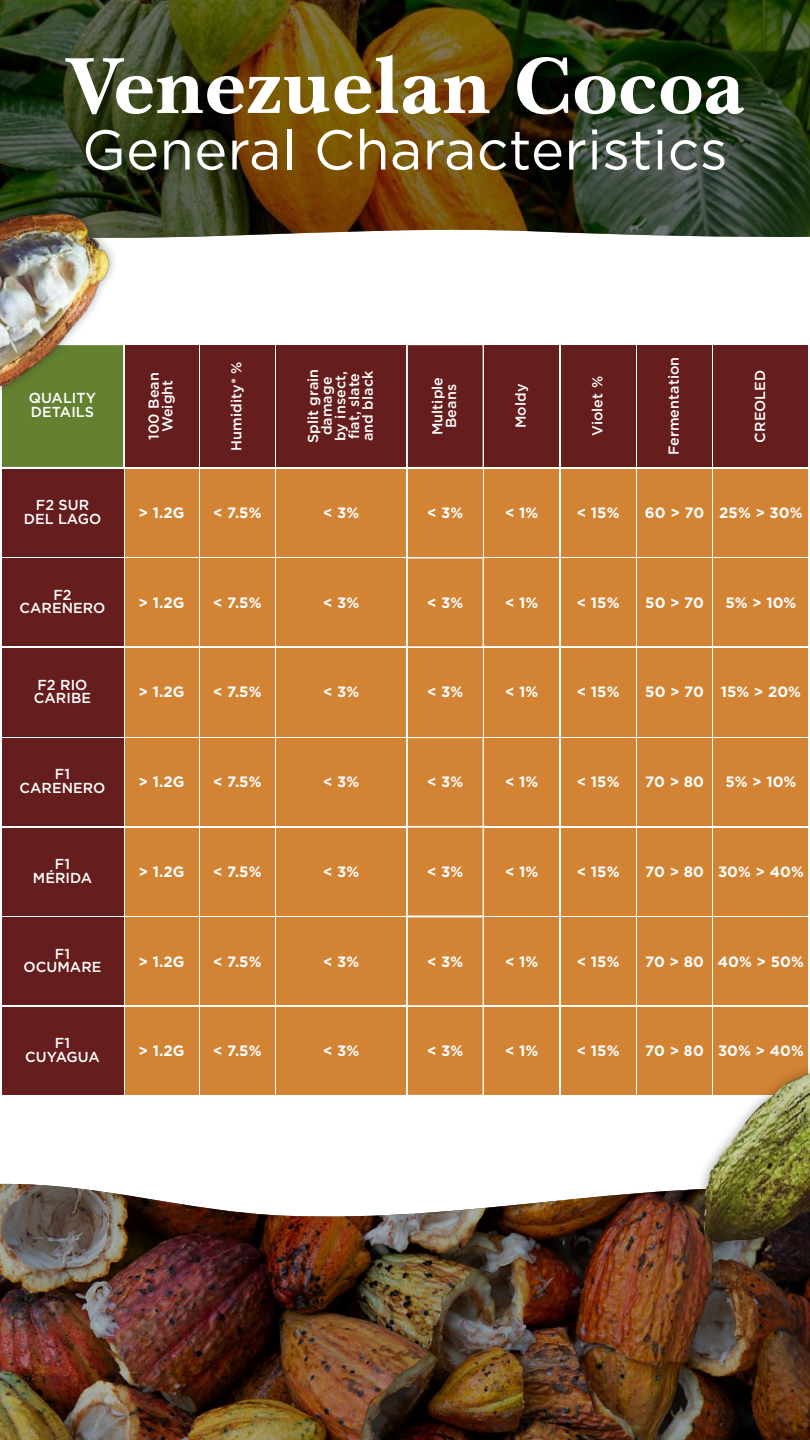
<style>
.page{position:relative;width:810px;height:1440px;background:#fff}
.page>*{position:absolute;margin:0;border:0;box-sizing:border-box;transform-origin:0 0}
.t1{font:700 81.75px "Baskerville BT";letter-spacing:.005em;color:#fff}
.t2{font:55.88px "Gotham";letter-spacing:.005em;color:#fff}
.t3{font:700 15px "Gotham";letter-spacing:.005em;color:#fff}
.t4{font:500 14.48px/13.6px "Gotham";letter-spacing:.005em;color:#fff;text-align:center}
</style>
<div class="page">
<div style="left:637px;top:469px;width:75px;height:88px;background:#d28333"></div>
<div style="left:714px;top:469px;width:94px;height:88px;background:#d28333"></div>
<div style="left:125px;top:469px;width:73px;height:88px;background:#d28333"></div>
<div style="left:200px;top:469px;width:75px;height:88px;background:#d28333"></div>
<div style="left:277px;top:469px;width:129px;height:88px;background:#d28333"></div>
<div style="left:484px;top:469px;width:75px;height:88px;background:#d28333"></div>
<div style="left:561px;top:469px;width:75px;height:88px;background:#d28333"></div>
<div style="left:408px;top:469px;width:75px;height:88px;background:#d28333"></div>
<div style="left:125px;top:558px;width:73px;height:88px;background:#d28333"></div>
<div style="left:200px;top:558px;width:75px;height:88px;background:#d28333"></div>
<div style="left:277px;top:558px;width:129px;height:88px;background:#d28333"></div>
<div style="left:484px;top:558px;width:75px;height:88px;background:#d28333"></div>
<div style="left:408px;top:558px;width:75px;height:88px;background:#d28333"></div>
<div style="left:561px;top:558px;width:75px;height:88px;background:#d28333"></div>
<div style="left:637px;top:558px;width:75px;height:88px;background:#d28333"></div>
<div style="left:714px;top:558px;width:94px;height:88px;background:#d28333"></div>
<div style="left:125px;top:648px;width:73px;height:88px;background:#d28333"></div>
<div style="left:200px;top:648px;width:75px;height:88px;background:#d28333"></div>
<div style="left:484px;top:648px;width:75px;height:88px;background:#d28333"></div>
<div style="left:561px;top:648px;width:75px;height:88px;background:#d28333"></div>
<div style="left:714px;top:648px;width:94px;height:88px;background:#d28333"></div>
<div style="left:637px;top:648px;width:75px;height:88px;background:#d28333"></div>
<div style="left:277px;top:648px;width:129px;height:88px;background:#d28333"></div>
<div style="left:408px;top:648px;width:75px;height:88px;background:#d28333"></div>
<div style="left:125px;top:738px;width:73px;height:88px;background:#d28333"></div>
<div style="left:200px;top:738px;width:75px;height:88px;background:#d28333"></div>
<div style="left:277px;top:738px;width:129px;height:88px;background:#d28333"></div>
<div style="left:408px;top:738px;width:75px;height:88px;background:#d28333"></div>
<div style="left:484px;top:738px;width:75px;height:88px;background:#d28333"></div>
<div style="left:561px;top:738px;width:75px;height:88px;background:#d28333"></div>
<div style="left:637px;top:738px;width:75px;height:88px;background:#d28333"></div>
<div style="left:714px;top:738px;width:94px;height:88px;background:#d28333"></div>
<div style="left:125px;top:828px;width:73px;height:87px;background:#d28333"></div>
<div style="left:200px;top:828px;width:75px;height:87px;background:#d28333"></div>
<div style="left:277px;top:828px;width:129px;height:87px;background:#d28333"></div>
<div style="left:408px;top:828px;width:75px;height:87px;background:#d28333"></div>
<div style="left:484px;top:828px;width:75px;height:87px;background:#d28333"></div>
<div style="left:561px;top:828px;width:75px;height:87px;background:#d28333"></div>
<div style="left:637px;top:828px;width:75px;height:87px;background:#d28333"></div>
<div style="left:714px;top:828px;width:94px;height:87px;background:#d28333"></div>
<div style="left:125px;top:917px;width:73px;height:88px;background:#d28333"></div>
<div style="left:408px;top:917px;width:75px;height:88px;background:#d28333"></div>
<div style="left:277px;top:917px;width:129px;height:88px;background:#d28333"></div>
<div style="left:200px;top:917px;width:75px;height:88px;background:#d28333"></div>
<div style="left:484px;top:917px;width:75px;height:88px;background:#d28333"></div>
<div style="left:561px;top:917px;width:75px;height:88px;background:#d28333"></div>
<div style="left:637px;top:917px;width:75px;height:88px;background:#d28333"></div>
<div style="left:714px;top:917px;width:94px;height:88px;background:#d28333"></div>
<div style="left:125px;top:1007px;width:73px;height:88px;background:#d28333"></div>
<div style="left:200px;top:1007px;width:75px;height:88px;background:#d28333"></div>
<div style="left:277px;top:1007px;width:129px;height:88px;background:#d28333"></div>
<div style="left:408px;top:1007px;width:75px;height:88px;background:#d28333"></div>
<div style="left:484px;top:1007px;width:75px;height:88px;background:#d28333"></div>
<div style="left:561px;top:1007px;width:75px;height:88px;background:#d28333"></div>
<div style="left:637px;top:1007px;width:75px;height:88px;background:#d28333"></div>
<div style="left:714px;top:1007px;width:94px;height:88px;background:#d28333"></div>
<div style="left:125px;top:345px;width:73px;height:122px;background:#661d1d"></div>
<div style="left:200px;top:345px;width:75px;height:122px;background:#661d1d"></div>
<div style="left:277px;top:345px;width:129px;height:122px;background:#661d1d"></div>
<div style="left:408px;top:345px;width:75px;height:122px;background:#661d1d"></div>
<div style="left:484px;top:345px;width:75px;height:122px;background:#661d1d"></div>
<div style="left:561px;top:345px;width:75px;height:122px;background:#661d1d"></div>
<div style="left:637px;top:345px;width:75px;height:122px;background:#661d1d"></div>
<div style="left:714px;top:345px;width:94px;height:122px;background:#661d1d"></div>
<div style="left:2px;top:469px;width:121px;height:88px;background:#661d1d"></div>
<div style="left:2px;top:558px;width:121px;height:88px;background:#661d1d"></div>
<div style="left:2px;top:648px;width:121px;height:88px;background:#661d1d"></div>
<div style="left:2px;top:738px;width:121px;height:88px;background:#661d1d"></div>
<div style="left:2px;top:828px;width:121px;height:87px;background:#661d1d"></div>
<div style="left:2px;top:917px;width:121px;height:88px;background:#661d1d"></div>
<div style="left:2px;top:1007px;width:121px;height:88px;background:#661d1d"></div>
<div style="left:2px;top:345px;width:121px;height:122px;background:#648131"></div>
<img style="left:0;top:1183px;width:810px;height:257px">
<img style="left:0;top:1184px;width:688px;height:35px">
<img style="left:0;top:0;width:810px;height:238px">
<img style="left:0;top:184px;width:125px;height:223px">
<img style="left:688px;top:1020px;width:122px;height:286px">
<img style="left:702px;top:1074px;width:108px;height:169px">
<h1 class="t1" style="left:65px;top:35px;width:681px">Venezuelan Cocoa</h1>
<h2 class="t2" style="left:82px;top:114px;width:647px">General Characteristics</h2>
<p class="t4" style="left:29px;top:391px;width:69px;text-align:left">QUALITY<br>DETAILS</p>
<p class="t4" style="left:147px;top:440px;width:69px;rotate:-90deg">100 Bean<br>Weight</p>
<p class="t4" style="left:229px;top:451px;width:91px;rotate:-90deg">Humidity* %</p>
<p class="t4" style="left:306px;top:443px;width:76px;rotate:-90deg">Split grain damage by insect, fiat, slate and black</p>
<p class="t4" style="left:431px;top:435px;width:60px;rotate:-90deg">Multiple<br>Beans</p>
<p class="t4" style="left:514px;top:428px;width:46px;rotate:-90deg">Moldy</p>
<p class="t4" style="left:590px;top:436px;width:61px;rotate:-90deg">Violet %</p>
<p class="t4" style="left:667px;top:455px;width:100px;rotate:-90deg">Fermentation</p>
<p class="t4" style="left:753px;top:443px;width:74px;rotate:-90deg">CREOLED</p>
<p class="t4" style="left:24px;top:498px;width:79px">F2 SUR<br>DEL LAGO</p>
<p class="t3" style="left:139px;top:503px;width:47px">&gt; 1.2G</p>
<p class="t3" style="left:213px;top:503px;width:50px">&lt; 7.5%</p>
<p class="t3" style="left:323px;top:503px;width:38px">&lt; 3%</p>
<p class="t3" style="left:427px;top:503px;width:38px">&lt; 3%</p>
<p class="t3" style="left:505px;top:503px;width:35px">&lt; 1%</p>
<p class="t3" style="left:577px;top:503px;width:44px">&lt; 15%</p>
<p class="t3" style="left:645px;top:503px;width:159px">60 &gt; 70 25% &gt; 30%</p>
<p class="t4" style="left:20px;top:588px;width:87px">F2<br>CARENERO</p>
<p class="t3" style="left:139px;top:592px;width:47px">&gt; 1.2G</p>
<p class="t3" style="left:213px;top:592px;width:50px">&lt; 7.5%</p>
<p class="t3" style="left:323px;top:592px;width:38px">&lt; 3%</p>
<p class="t3" style="left:427px;top:592px;width:38px">&lt; 3%</p>
<p class="t3" style="left:505px;top:592px;width:35px">&lt; 1%</p>
<p class="t3" style="left:577px;top:592px;width:44px">&lt; 15%</p>
<p class="t3" style="left:645px;top:592px;width:60px">50 &gt; 70</p>
<p class="t3" style="left:725px;top:592px;width:73px">5% &gt; 10%</p>
<p class="t4" style="left:34px;top:677px;width:59px;text-align:left">F2 RIO<br>CARIBE</p>
<p class="t3" style="left:139px;top:682px;width:47px">&gt; 1.2G</p>
<p class="t3" style="left:213px;top:682px;width:50px">&lt; 7.5%</p>
<p class="t3" style="left:323px;top:682px;width:38px">&lt; 3%</p>
<p class="t3" style="left:427px;top:682px;width:38px">&lt; 3%</p>
<p class="t3" style="left:505px;top:682px;width:35px">&lt; 1%</p>
<p class="t3" style="left:577px;top:682px;width:44px">&lt; 15%</p>
<p class="t3" style="left:645px;top:682px;width:157px">50 &gt; 70 15% &gt; 20%</p>
<p class="t4" style="left:20px;top:767px;width:87px">F1<br>CARENERO</p>
<p class="t3" style="left:139px;top:772px;width:47px">&gt; 1.2G</p>
<p class="t3" style="left:213px;top:772px;width:50px">&lt; 7.5%</p>
<p class="t3" style="left:323px;top:772px;width:38px">&lt; 3%</p>
<p class="t3" style="left:427px;top:772px;width:38px">&lt; 3%</p>
<p class="t3" style="left:505px;top:772px;width:35px">&lt; 1%</p>
<p class="t3" style="left:577px;top:772px;width:44px">&lt; 15%</p>
<p class="t3" style="left:645px;top:772px;width:60px">70 &gt; 80</p>
<p class="t3" style="left:725px;top:772px;width:73px">5% &gt; 10%</p>
<p class="t4" style="left:33px;top:857px;width:61px">F1<br>MÉRIDA</p>
<p class="t3" style="left:139px;top:862px;width:47px">&gt; 1.2G</p>
<p class="t3" style="left:213px;top:862px;width:50px">&lt; 7.5%</p>
<p class="t3" style="left:323px;top:862px;width:38px">&lt; 3%</p>
<p class="t3" style="left:427px;top:862px;width:38px">&lt; 3%</p>
<p class="t3" style="left:505px;top:862px;width:35px">&lt; 1%</p>
<p class="t3" style="left:577px;top:862px;width:44px">&lt; 15%</p>
<p class="t3" style="left:645px;top:862px;width:160px">70 &gt; 80 30% &gt; 40%</p>
<p class="t4" style="left:24px;top:947px;width:79px">F1<br>OCUMARE</p>
<p class="t3" style="left:139px;top:951px;width:47px">&gt; 1.2G</p>
<p class="t3" style="left:213px;top:951px;width:50px">&lt; 7.5%</p>
<p class="t3" style="left:323px;top:951px;width:38px">&lt; 3%</p>
<p class="t3" style="left:427px;top:951px;width:38px">&lt; 3%</p>
<p class="t3" style="left:505px;top:951px;width:35px">&lt; 1%</p>
<p class="t3" style="left:577px;top:951px;width:44px">&lt; 15%</p>
<p class="t3" style="left:645px;top:951px;width:160px">70 &gt; 80 40% &gt; 50%</p>
<p class="t4" style="left:25px;top:1036px;width:76px">F1<br>CUYAGUA</p>
<p class="t3" style="left:139px;top:1041px;width:47px">&gt; 1.2G</p>
<p class="t3" style="left:213px;top:1041px;width:50px">&lt; 7.5%</p>
<p class="t3" style="left:323px;top:1041px;width:38px">&lt; 3%</p>
<p class="t3" style="left:427px;top:1041px;width:38px">&lt; 3%</p>
<p class="t3" style="left:505px;top:1041px;width:35px">&lt; 1%</p>
<p class="t3" style="left:577px;top:1041px;width:44px">&lt; 15%</p>
<p class="t3" style="left:645px;top:1041px;width:160px">70 &gt; 80 30% &gt; 40%</p>
</div>
